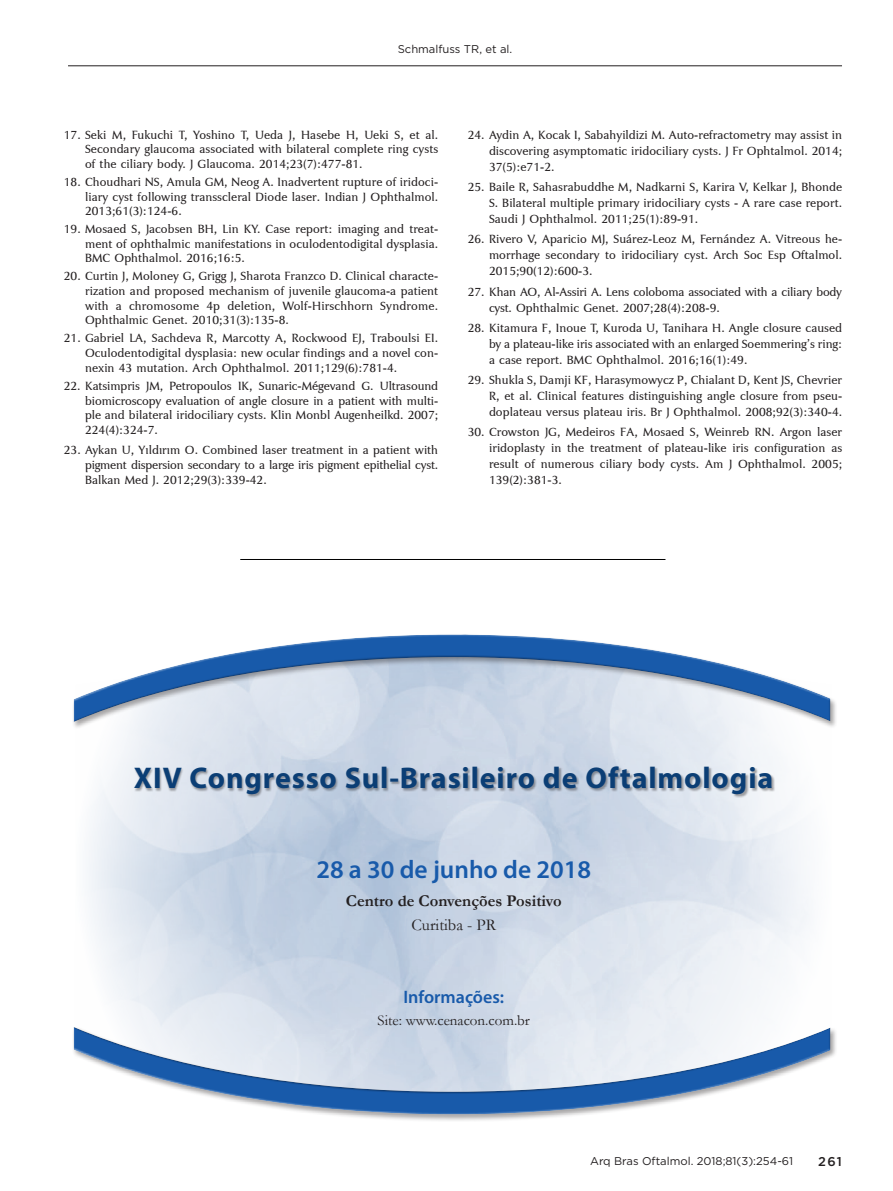
<style>
.page{position:relative;width:893px;height:1191px;background:#fff}
.page>*{position:absolute;margin:0;border:0;box-sizing:border-box;transform-origin:0 0}
.t1{font:700 30px "Myriad Pro";letter-spacing:.03em;color:#0b3e75}
.t2{font:600 25.5px "Myriad Pro";color:#185aaa}
.t3{font:600 18px "Myriad Pro";color:#185aaa}
.t4{font:700 16.5px "Garamond";color:#231f20}
.t5{font:16.5px "Garamond";color:#231f20}
.t6{font:15px "Garamond";color:#231f20}
.t7{font:500 12.75px "Gotham";color:#231f20}
.t8{font:12px/16px "Jaguar JC Book";letter-spacing:.005em;color:#231f20;text-align:justify}
.t9{font:12px/16px "Jaguar JC Book";letter-spacing:-.015em;color:#231f20}
.t10{font:11.25px "Gotham";color:#231f20}
</style>
<div class="page">
<hr style="left:68px;top:65px;width:774px;height:1px;background:#231f20">
<div style="left:72px;top:633px;width:766px;height:96px;background:#231f20;opacity:.4"></div>
<div style="left:71px;top:632px;width:761px;height:90px;background:#fff;opacity:.75"></div>
<div style="left:72px;top:655px;width:761px;height:68px;background:#231f20;opacity:.75"></div>
<div style="left:72px;top:1026px;width:766px;height:96px;background:#231f20;opacity:.4"></div>
<div style="left:71px;top:1026px;width:761px;height:91px;background:#fff;opacity:.75"></div>
<div style="left:72px;top:1025px;width:761px;height:68px;background:#231f20;opacity:.75"></div>
<div style="left:134px;top:766px;width:641px;height:31px;background:#231f20;opacity:.4"></div>
<hr style="left:240px;top:559px;width:425px;height:1px;background:#000001">
<p class="t10" style="left:398px;top:41px;width:116px">Schmalfuss TR, et al.</p>
<p class="t8" style="left:85px;top:127px;width:355px;line-height:14.5px;text-indent:-21px">17. Seki M, Fukuchi T, Yoshino T, Ueda J, Hasebe H, Ueki S, et al.<br>Secondary glaucoma associated with bilateral complete ring cysts of the ciliary body. J Glaucoma. 2014;23(7):477-81.</p>
<p class="t8" style="left:85px;top:175px;width:355px;line-height:14.5px;text-indent:-21px">18. Choudhari NS, Amula GM, Neog A. Inadvertent rupture of iridoci&shy;liary cyst following transscleral Diode laser. Indian J Ophthalmol.<br>2013;61(3):124-6.</p>
<p class="t8" style="left:85px;top:222px;width:355px;line-height:14.5px;text-indent:-21px">19. Mosaed S, Jacobsen BH, Lin KY. Case report: imaging and treat&shy;ment of ophthalmic manifestations in oculodentodigital dysplasia.<br>BMC Ophthalmol. 2016;16:5.</p>
<p class="t8" style="left:85px;top:269px;width:355px;line-height:14.5px;text-indent:-21px">20. Curtin J, Moloney G, Grigg J, Sharota Franzco D. Clinical characte&shy;rization and proposed mechanism of juvenile glaucoma-a patient with a chromosome 4p deletion, Wolf-Hirschhorn Syndrome.<br>Ophthalmic Genet. 2010;31(3):135-8.</p>
<p class="t8" style="left:85px;top:331px;width:355px;line-height:14.7px;text-indent:-21px">21. Gabriel LA, Sachdeva R, Marcotty A, Rockwood EJ, Traboulsi EI.<br>Oculodentodigital dysplasia: new ocular findings and a novel con&shy;nexin 43 mutation. Arch Ophthalmol. 2011;129(6):781-4.</p>
<p class="t8" style="left:85px;top:378px;width:355px;line-height:14.7px;text-indent:-21px">22. Katsimpris JM, Petropoulos IK, Sunaric-Mégevand G. Ultrasound biomicroscopy evaluation of angle closure in a patient with multi&shy;ple and bilateral iridociliary cysts. Klin Monbl Augenheilkd. 2007; 224(4):324-7.</p>
<p class="t8" style="left:85px;top:442px;width:355px;line-height:15.3px;text-indent:-21px">23. Aykan U, Yıldırım O. Combined laser treatment in a patient with pigment dispersion secondary to a large iris pigment epithelial cyst.<br>Balkan Med J. 2012;29(3):339-42.</p>
<p class="t8" style="left:489px;top:127px;width:355px;text-indent:-21px">24. Aydin A, Kocak I, Sabahyildizi M. Auto-refractometry may assist in discovering asymptomatic iridociliary cysts. J Fr Ophtalmol. 2014; 37(5):e71-2.</p>
<p class="t8" style="left:489px;top:179px;width:355px;text-indent:-21px">25. Baile R, Sahasrabuddhe M, Nadkarni S, Karira V, Kelkar J, Bhonde S. Bilateral multiple primary iridociliary cysts - A rare case report.<br>Saudi J Ophthalmol. 2011;25(1):89-91.</p>
<p class="t8" style="left:489px;top:231px;width:355px;text-indent:-21px">26. Rivero V, Aparicio MJ, Suárez-Leoz M, Fernández A. Vitreous he&shy;morrhage secondary to iridociliary cyst. Arch Soc Esp Oftalmol.<br>2015;90(12):600-3.</p>
<p class="t9" style="left:489px;top:283px;width:355px;text-indent:-21px">27. Khan AO, Al-Assiri A. Lens coloboma associated with a ciliary body cyst. Ophthalmic Genet. 2007;28(4):208-9.</p>
<p class="t8" style="left:489px;top:320px;width:355px;text-indent:-21px">28. Kitamura F, Inoue T, Kuroda U, Tanihara H. Angle closure caused by a plateau-like iris associated with an enlarged Soemmering’s ring: a case report. BMC Ophthalmol. 2016;16(1):49.</p>
<p class="t8" style="left:489px;top:372px;width:355px;text-indent:-21px">29. Shukla S, Damji KF, Harasymowycz P, Chialant D, Kent JS, Chevrier R, et al. Clinical features distinguishing angle closure from pseu&shy;doplateau versus plateau iris. Br J Ophthalmol. 2008;92(3):340-4.</p>
<p class="t8" style="left:489px;top:424px;width:355px;text-indent:-21px">30. Crowston JG, Medeiros FA, Mosaed S, Weinreb RN. Argon laser iridoplasty in the treatment of plateau-like iris configuration as result of numerous ciliary body cysts. Am J Ophthalmol. 2005; 139(2):381-3.</p>
<h1 class="t1" style="left:134px;top:758px;width:641px">XIV Congresso Sul-Brasileiro de Oftalmologia</h1>
<h2 class="t2" style="left:316px;top:853px;width:276px">28 a 30 de junho de 2018</h2>
<h3 class="t4" style="left:346px;top:889px;width:217px">Centro de Convenções Positivo</h3>
<h3 class="t5" style="left:411px;top:913px;width:86px">Curitiba - PR</h3>
<h3 class="t3" style="left:403px;top:985px;width:102px">Informações:</h3>
<p class="t6" style="left:378px;top:1010px;width:154px">Site: www.cenacon.com.br</p>
<p class="t10" style="left:590px;top:1153px;width:204px">Arq Bras Oftalmol. 2018;81(3):254-61</p>
<p class="t7" style="left:818px;top:1153px;width:25px">261</p>
</div>
